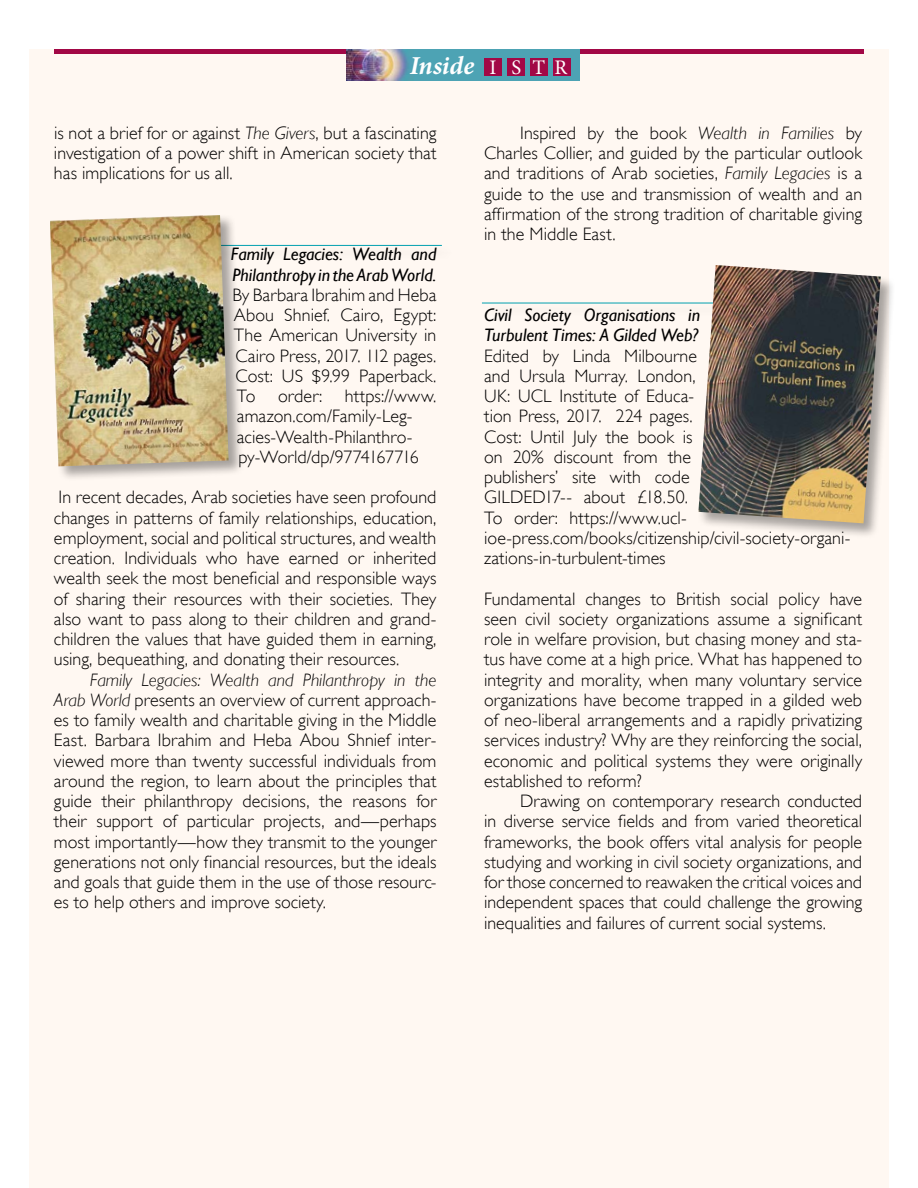
<style>
.page{position:relative;width:918px;height:1188px;background:#fff}
.page>*{position:absolute;margin:0;border:0;box-sizing:border-box;transform-origin:0 0}
.t1{font:italic 700 25.8px "Minion Pro";letter-spacing:.005em;color:#fff}
.t2{font:300 18px/20.2px "Gill Sans";letter-spacing:.005em;color:#000;text-align:justify}
.t3{font:italic 18px/20.2px "Gill Sans";color:#000}
.s1{font-weight:400;font-style:normal;font-size:20.7px}
.s2{font-style:italic}
</style>
<div class="page">
<div style="left:29px;top:50px;width:860px;height:1138px;background:#fff8f2"></div>
<hr style="left:54px;top:50px;width:809px;height:4px;background:#a20846">
<img style="left:346px;top:50px;width:233px;height:31px">
<div style="left:530px;top:58px;width:18px;height:18px;background:#a20846"></div>
<div style="left:553px;top:58px;width:18px;height:18px;background:#a20846"></div>
<div style="left:484px;top:58px;width:17px;height:18px;background:#a20846"></div>
<div style="left:507px;top:58px;width:18px;height:18px;background:#a20846"></div>
<hr style="left:482px;top:303px;width:382px;height:1px;background:#00a0af">
<div style="left:698px;top:265px;width:199px;height:274px;background:#000;opacity:.35"></div>
<img style="left:698px;top:265px;width:183px;height:258px">
<hr style="left:59px;top:245px;width:383px;height:1px;background:#00a0af">
<div style="left:49px;top:214px;width:195px;height:268px;background:#000;opacity:.35"></div>
<img style="left:50px;top:215px;width:179px;height:251px">
<h1 class="t1" style="left:410px;top:47px;width:159px">Inside <span class="s1">I S T R</span></h1>
<p class="t2" style="left:54px;top:123px;width:384px">is not a brief for or against <span class="s2">The Givers</span>, but a fascinating investigation of a power shift in American society that has implications for us all.</p>
<p class="t3" style="left:231px;top:244px;width:207px">Family Legacies: Wealth and<br>Philanthropy in the Arab World.</p>
<p class="t2" style="left:232px;top:285px;width:206px">By Barbara Ibrahim and Heba Abou Shnief. Cairo, Egypt:<br>The American University in Cairo Press, 2017. 112 pages.<br>Cost: US $9.99 Paperback.<br>To</p>
<p class="t2" style="left:237px;top:386px;width:201px;text-align:left;text-indent:108px">https://www. amazon.com/Family-Leg&shy;acies-Wealth-Philanthro&shy;py-World/dp/9774167716</p>
<p class="t2" style="left:54px;top:487px;width:384px">In recent decades, Arab societies have seen profound changes in patterns of family relationships, education, employment, social and political structures, and wealth creation. Individuals who have earned or inherited wealth seek the most beneficial and responsible ways of sharing their resources with their societies. They also want to pass along to their children and grand&shy;children the values that have guided them in earning, using, bequeathing, and donating their resources.</p>
<p class="t2" style="left:54px;top:669px;width:384px;text-indent:36px"><span class="s2">Family Legacies: Wealth and Philanthropy in the Arab World</span> presents an overview of current approach&shy;es to family wealth and charitable giving in the Middle East. Barbara Ibrahim and Heba Abou Shnief inter&shy;viewed more than twenty successful individuals from around the region, to learn about the principles that guide their philanthropy decisions, the reasons for their support of particular projects, and—perhaps most importantly—how they transmit to the younger generations not only financial resources, but the ideals and goals that guide them in the use of those resourc&shy;es to help others and improve society.</p>
<p class="t2" style="left:278px;top:386px;width:46px">order:</p>
<p class="t2" style="left:484px;top:123px;width:380px;text-indent:36px">Inspired by the book <span class="s2">Wealth in Families</span> by Charles Collier, and guided by the particular outlook and traditions of Arab societies, <span class="s2">Family Legacies</span> is a guide to the use and transmission of wealth and an affirmation of the strong tradition of charitable giving in the Middle East.</p>
<p class="t3" style="left:484px;top:305px;width:217px">Civil Society Organisations in<br>Turbulent Times: A Gilded Web?</p>
<p class="t2" style="left:484px;top:345px;width:368px;text-align:left">Edited by Linda Milbourne<br>and Ursula Murray. London,<br>UK: UCL Institute of Educa-<br>tion Press, 2017. 224 pages.<br>Cost: Until July the book is<br>on 20% discount from the<br>publishers’ site with code<br>GILDED17-- about £18.50.<br>To order: https://www.ucl&shy;ioe-press.com/books/citizenship/civil-society-organi&shy;zations-in-turbulent-times</p>
<p class="t2" style="left:484px;top:588px;width:380px">Fundamental changes to British social policy have seen civil society organizations assume a significant role in welfare provision, but chasing money and sta&shy;tus have come at a high price. What has happened to integrity and morality, when many voluntary service organizations have become trapped in a gilded web of neo-liberal arrangements and a rapidly privatizing services industry? Why are they reinforcing the social, economic and political systems they were originally established to reform?</p>
<p class="t2" style="left:484px;top:791px;width:380px;text-indent:36px">Drawing on contemporary research conducted in diverse service fields and from varied theoretical frameworks, the book offers vital analysis for people studying and working in civil society organizations, and for those concerned to reawaken the critical voices and independent spaces that could challenge the growing inequalities and failures of current social systems.</p>
</div>
